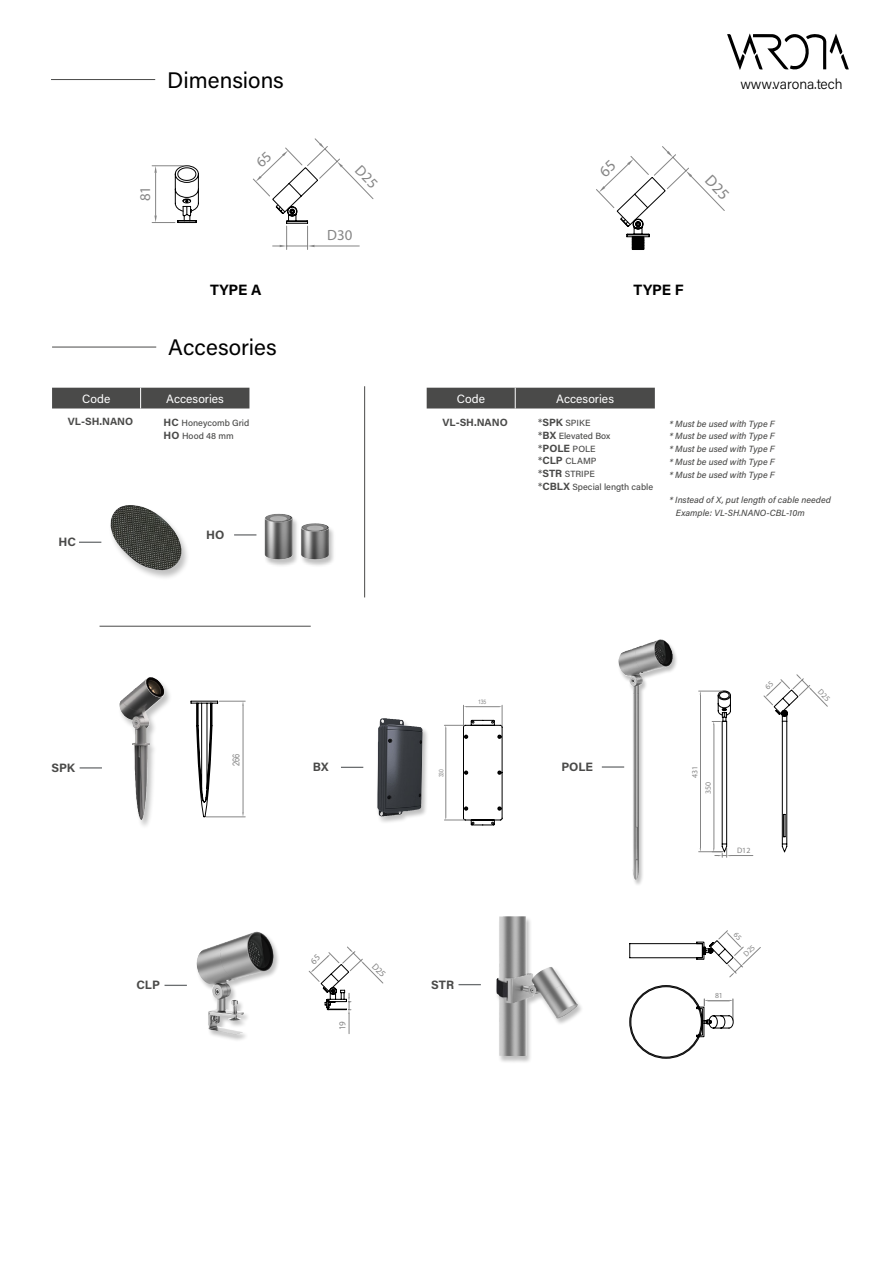
<style>
.page{position:relative;width:893px;height:1263px;background:#fff}
.page>*{position:absolute;margin:0;border:0;box-sizing:border-box;transform-origin:0 0}
.t1{font:22.5px "Acumin Pro";color:#000}
.t2{font:700 15px "Acumin Pro";letter-spacing:-.01em;color:#000}
.t3{font:14.85px "Myriad Pro";color:#858585}
.t4{font:300 14.4px "Acumin Pro";color:#000}
.t5{font:700 12.15px "Acumin Pro";color:#4a4a49}
.t6{font:12px "Acumin Pro";color:#fff}
.t7{font:700 10.5px "Acumin Pro";color:#4a4a49}
.t8{font:9.3px "Arial Narrow";color:#858585}
.t9{font:9.15px "Myriad Pro";color:#858585}
.t10{font:italic 500 9px/12.8px "Acumin Pro";color:#4a4a49;text-align:justify}
.t11{font:500 9px/12.8px "Acumin Pro";color:#4a4a49}
.t12{font:7.95px "Myriad Pro";color:#858585}
.t13{font:7.65px "Myriad Pro";color:#858585}
.t14{font:6.15px "Arial Narrow";color:#858585}
.s1{font-weight:700;font-size:10.5px}
.s2{font-weight:400;font-size:10.5px}
.s3{font-weight:400}
.s4{font-weight:500;font-size:9px}
</style>
<div class="page">
<hr style="left:51px;top:79px;width:104px;height:1px;background:#4a4a49">
<hr style="left:52px;top:347px;width:104px;height:1px;background:#4a4a49">
<div style="left:52px;top:388px;width:197px;height:20px;background:#4a4a49"></div>
<div style="left:427px;top:388px;width:228px;height:20px;background:#4a4a49"></div>
<hr style="left:364px;top:386px;width:1px;height:211px;background:#4a4a49">
<svg style="left:727px;top:33px;width:122px;height:37px"></svg>
<hr style="left:100px;top:626px;width:211px;height:1px;background:#4a4a49">
<svg style="left:79px;top:542px;width:22px;height:1px"></svg>
<div style="left:263px;top:514px;width:72px;height:53px;background:#000;opacity:.25"></div>
<img style="left:265px;top:514px;width:48px;height:46px">
<hr style="left:234px;top:534px;width:22px;height:2px;background:#6b6e70">
<svg style="left:152px;top:165px;width:47px;height:58px"></svg>
<hr style="left:602px;top:766px;width:22px;height:2px;background:#6b6e70">
<div style="left:195px;top:932px;width:85px;height:110px;background:#000;opacity:.25"></div>
<img style="left:196px;top:932px;width:59px;height:78px">
<div style="left:617px;top:639px;width:61px;height:247px;background:#000;opacity:.25"></div>
<img style="left:618px;top:639px;width:55px;height:241px">
<svg style="left:165px;top:985px;width:22px;height:1px"></svg>
<div style="left:494px;top:916px;width:90px;height:148px;background:#000;opacity:.25"></div>
<img style="left:496px;top:916px;width:82px;height:140px">
<svg style="left:458px;top:984px;width:23px;height:1px"></svg>
<div style="left:117px;top:677px;width:55px;height:152px;background:#000;opacity:.25"></div>
<img style="left:119px;top:677px;width:31px;height:143px">
<svg style="left:80px;top:767px;width:22px;height:1px"></svg>
<hr style="left:206px;top:817px;width:39px;height:1px;background:#858585">
<svg style="left:191px;top:701px;width:54px;height:116px"></svg>
<div style="left:375px;top:718px;width:54px;height:106px;background:#000;opacity:.25"></div>
<img style="left:377px;top:718px;width:46px;height:98px">
<svg style="left:341px;top:767px;width:22px;height:1px"></svg>
<svg style="left:444px;top:705px;width:59px;height:120px"></svg>
<div style="left:108px;top:505px;width:82px;height:76px;background:#000;opacity:.25"></div>
<img style="left:109px;top:505px;width:77px;height:68px">
<svg style="left:253px;top:138px;width:121px;height:111px"></svg>
<svg style="left:596px;top:146px;width:129px;height:104px"></svg>
<svg style="left:699px;top:674px;width:129px;height:183px"></svg>
<svg style="left:629px;top:930px;width:132px;height:128px"></svg>
<svg style="left:308px;top:946px;width:76px;height:88px"></svg>
<h1 class="t1" style="left:167px;top:64px;width:118px">Dimensions</h1>
<h3 class="t3" style="left:136px;top:201px;width:17px;rotate:-90deg">81</h3>
<h3 class="t3" style="left:327px;top:226px;width:27px">D30</h3>
<h2 class="t2" style="left:210px;top:280px;width:53px">TYPE A</h2>
<h2 class="t2" style="left:633px;top:280px;width:51px">TYPE F</h2>
<h1 class="t1" style="left:168px;top:332px;width:110px">Accesories</h1>
<h3 class="t4" style="left:740px;top:74px;width:104px">www.varona.tech</h3>
<h3 class="t6" style="left:82px;top:390px;width:30px">Code</h3>
<h3 class="t6" style="left:166px;top:390px;width:59px">Accesories</h3>
<p class="t7" style="left:68px;top:414px;width:67px">VL-SH.NANO</p>
<p class="t11" style="left:164px;top:416px;width:87px"><span class="s1">HC</span> Honeycomb Grid<br><span class="s1">HO</span> Hood 48 mm</p>
<h3 class="t5" style="left:58px;top:533px;width:19px">HC</h3>
<h3 class="t5" style="left:206px;top:526px;width:20px">HO</h3>
<h3 class="t6" style="left:457px;top:390px;width:30px">Code</h3>
<h3 class="t6" style="left:556px;top:390px;width:59px">Accesories</h3>
<p class="t7" style="left:442px;top:415px;width:67px">VL-SH.NANO</p>
<p class="t11" style="left:538px;top:416px;width:74px"><span class="s2">*</span><span class="s1">SPK</span> SPIKE <span class="s2">*</span><span class="s1">BX</span> Elevated Box</p>
<p class="t7" style="left:538px;top:441px;width:59px"><span class="s3">*</span>POLE <span class="s4">POLE</span></p>
<p class="t11" style="left:538px;top:454px;width:116px"><span class="s2">*</span><span class="s1">CLP</span> CLAMP<br><span class="s2">*</span><span class="s1">STR</span> STRIPE<br><span class="s2">*</span><span class="s1">CBLX</span> Special length cable</p>
<p class="t10" style="left:669px;top:417px;width:107px">* Must be used with Type F * Must be used with Type F * Must be used with Type F * Must be used with Type F * Must be used with Type F</p>
<p class="t10" style="left:676px;top:493px;width:157px;text-indent:-6px">* Instead of X, put length of cable needed<br>Example: VL-SH.NANO-CBL-10m</p>
<h3 class="t5" style="left:52px;top:759px;width:25px">SPK</h3>
<p class="t8" style="left:229px;top:766px;width:14px;rotate:-90deg">266</p>
<h3 class="t5" style="left:313px;top:759px;width:17px">BX</h3>
<p class="t14" style="left:437px;top:777px;width:10px;rotate:-90deg">330</p>
<p class="t14" style="left:478px;top:698px;width:10px">135</p>
<h3 class="t5" style="left:561px;top:758px;width:33px">POLE</h3>
<h3 class="t5" style="left:136px;top:977px;width:25px">CLP</h3>
<h3 class="t5" style="left:431px;top:976px;width:24px">STR</h3>
<p class="t9" style="left:337px;top:1030px;width:11px;rotate:-90deg">19</p>
<p class="t12" style="left:690px;top:778px;width:14px;rotate:-90deg">431</p>
<p class="t12" style="left:703px;top:794px;width:14px;rotate:-90deg">350</p>
<p class="t12" style="left:737px;top:845px;width:15px">D12</p>
<p class="t13" style="left:715px;top:990px;width:9px">81</p>
</div>
